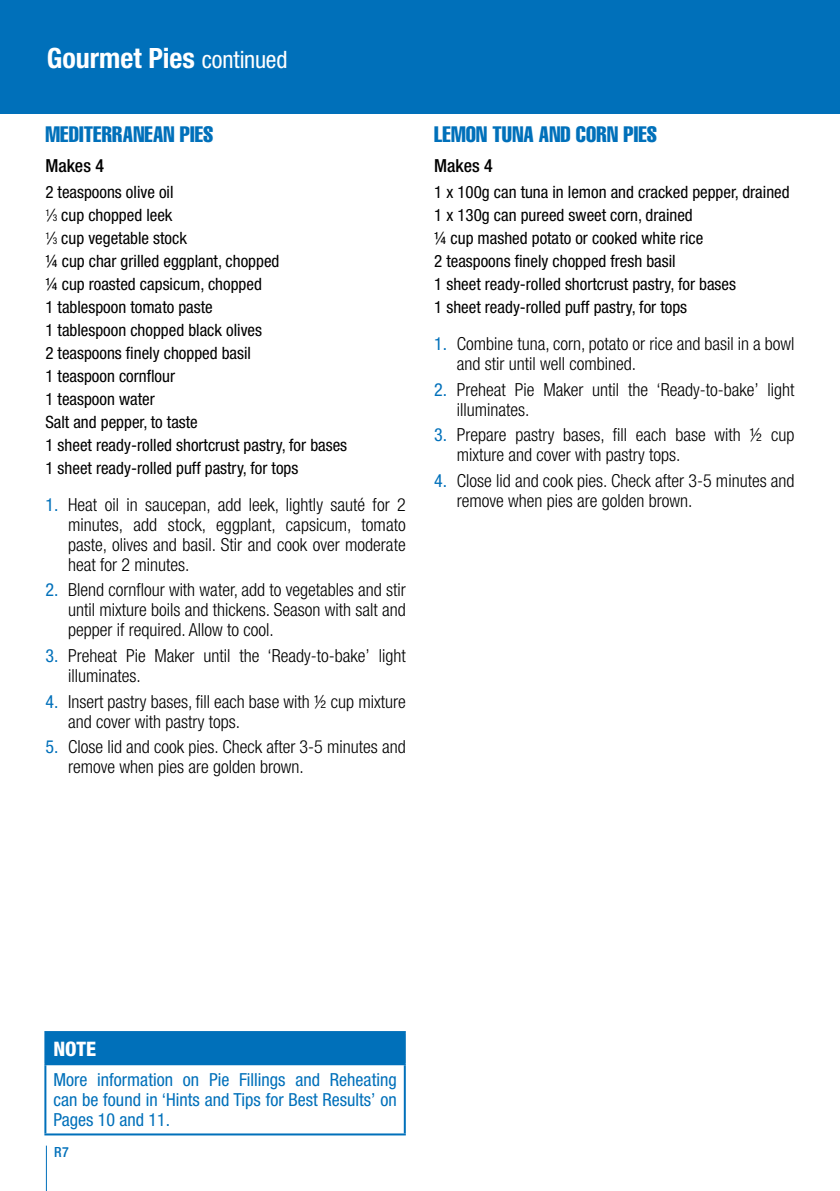
<style>
.page{position:relative;width:840px;height:1191px;background:#fff}
.page>*{position:absolute;margin:0;border:0;box-sizing:border-box;transform-origin:0 0}
.t1{font:700 condensed 28px "Helvetica Neue";color:#fff}
.t2{font:extra-condensed 22px "Helvetica";letter-spacing:.01em;color:#0070ba}
.t3{font:800 condensed 20px "Helvetica Neue";color:#fff}
.t4{font:300 condensed 18px/20px "Helvetica Neue";color:#000}
.t5{font:condensed 18px/20px "Helvetica Neue";color:#0070ba;text-align:justify}
.t6{font:500 condensed 18px "Helvetica Neue";color:#000}
.t7{font:condensed 17px/23px "Helvetica Neue";color:#000}
.t8{font:500 condensed 14px "Helvetica Neue";color:#0070ba}
.s1{font-weight:400;font-size:24px}
.s2{font-size:9.4px}
.s3{font-weight:400;color:#0070ba}
</style>
<div class="page">
<hr style="left:46px;top:1145px;width:1px;height:46px;background:#0070ba">
<div style="left:0;top:0;width:839px;height:113px;background:#0070ba"></div>
<div style="left:45px;top:1032px;width:359px;height:32px;background:#0070ba"></div>
<hr style="left:44px;top:1133px;width:361px;height:2px;background:#0070ba">
<hr style="left:44px;top:1031px;width:361px;height:2px;background:#0070ba">
<hr style="left:44px;top:1033px;width:2px;height:30px;background:#0070ba">
<hr style="left:403px;top:1033px;width:2px;height:30px;background:#0070ba">
<hr style="left:44px;top:1063px;width:361px;height:2px;background:#0070ba">
<hr style="left:44px;top:1065px;width:2px;height:68px;background:#0070ba">
<hr style="left:403px;top:1065px;width:2px;height:68px;background:#0070ba">
<h1 class="t1" style="left:47px;top:41px;width:242px">Gourmet Pies <span class="s1">continued</span></h1>
<p class="t2" style="left:45px;top:121px;width:169px">MEDITERRANEAN PIES</p>
<p class="t6" style="left:45px;top:155px;width:60px">Makes 4</p>
<p class="t7" style="left:45px;top:181px;width:303px">2 teaspoons olive oil<br><sup>1</sup>⁄<span class="s2">3</span> cup chopped leek<br><sup>1</sup>⁄<span class="s2">3</span> cup vegetable stock<br>¼ cup char grilled eggplant, chopped<br>¼ cup roasted capsicum, chopped<br>1 tablespoon tomato paste<br>1 tablespoon chopped black olives<br>2 teaspoons finely chopped basil<br>1 teaspoon cornflour<br>1 teaspoon water<br>Salt and pepper, to taste<br>1 sheet ready-rolled shortcrust pastry, for bases<br>1 sheet ready-rolled puff pastry, for tops</p>
<p class="t4" style="left:68px;top:494px;width:339px;text-align:justify;text-indent:-23px"><span class="s3">1.</span> Heat oil in saucepan, add leek, lightly sauté for 2 minutes, add stock, eggplant, capsicum, tomato paste, olives and basil. Stir and cook over moderate heat for 2 minutes.</p>
<p class="t4" style="left:68px;top:580px;width:339px;text-align:justify;text-indent:-23px"><span class="s3">2.</span> Blend cornflour with water, add to vegetables and stir until mixture boils and thickens. Season with salt and pepper if required. Allow to cool.</p>
<p class="t4" style="left:68px;top:645px;width:339px;text-indent:-23px"><span class="s3">3.</span> Preheat Pie Maker until the ‘Ready-to-bake’ light illuminates.</p>
<p class="t4" style="left:68px;top:691px;width:339px;text-indent:-23px"><span class="s3">4.</span> Insert pastry bases, fill each base with ½ cup mixture and cover with pastry tops.</p>
<p class="t4" style="left:68px;top:737px;width:339px;text-indent:-23px"><span class="s3">5.</span> Close lid and cook pies. Check after 3-5 minutes and remove when pies are golden brown.</p>
<p class="t2" style="left:434px;top:121px;width:224px">LEMON TUNA AND CORN PIES</p>
<p class="t6" style="left:434px;top:155px;width:60px">Makes 4</p>
<p class="t7" style="left:434px;top:181px;width:357px">1 x 100g can tuna in lemon and cracked pepper, drained 1 x 130g can pureed sweet corn, drained<br>¼ cup mashed potato or cooked white rice<br>2 teaspoons finely chopped fresh basil<br>1 sheet ready-rolled shortcrust pastry, for bases<br>1 sheet ready-rolled puff pastry, for tops</p>
<p class="t4" style="left:456px;top:333px;width:339px;text-indent:-23px"><span class="s3">1.</span> Combine tuna, corn, potato or rice and basil in a bowl and stir until well combined.</p>
<p class="t4" style="left:456px;top:379px;width:339px;text-indent:-23px"><span class="s3">2.</span> Preheat Pie Maker until the ‘Ready-to-bake’ light illuminates.</p>
<p class="t4" style="left:456px;top:425px;width:339px;text-indent:-23px"><span class="s3">3.</span> Prepare pastry bases, fill each base with ½ cup mixture and cover with pastry tops.</p>
<p class="t4" style="left:456px;top:470px;width:339px;text-indent:-23px"><span class="s3">4.</span> Close lid and cook pies. Check after 3-5 minutes and remove when pies are golden brown.</p>
<p class="t3" style="left:53px;top:1036px;width:44px">NOTE</p>
<p class="t5" style="left:53px;top:1070px;width:345px">More information on Pie Fillings and Reheating can be found in ‘Hints and Tips for Best Results’ on Pages 10 and 11.</p>
<p class="t8" style="left:54px;top:1143px;width:16px">R7</p>
</div>
